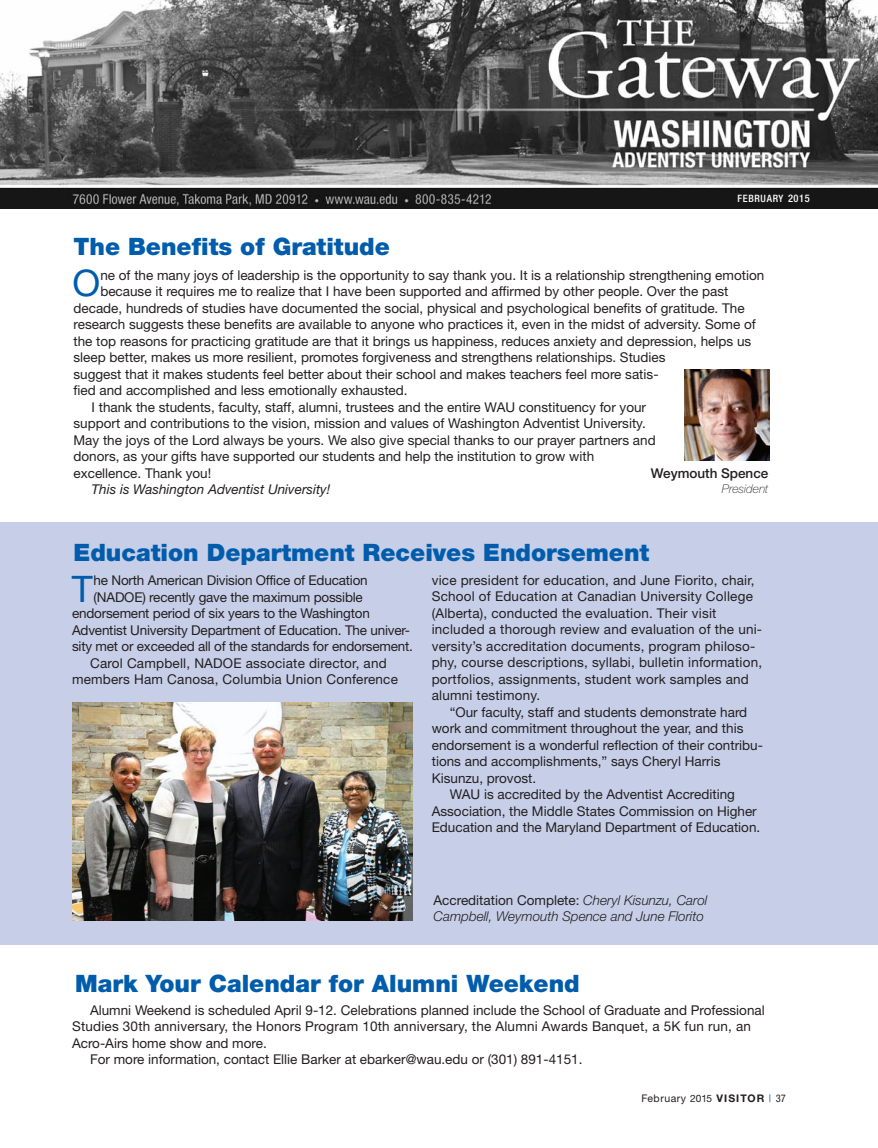
<style>
.page{position:relative;width:878px;height:1148px;background:#fff}
.page>*{position:absolute;margin:0;border:0;box-sizing:border-box;transform-origin:0 0}
.t1{font:36.6px "Helvetica Neue";color:#015dac}
.t2{font:900 24px "Helvetica Neue";color:#015dac}
.t3{font:13.5px/16.5px "Helvetica Neue";color:#231f20}
.t4{font:italic 300 13.5px/16.5px "Helvetica Neue";color:#231f20}
.t5{font:italic 13.5px "Helvetica Neue";color:#231f20}
.t6{font:500 13.5px "Helvetica Neue";color:#231f20}
.t7{font:italic 100 12px "Helvetica Neue";color:#231f20}
.t8{font:10.5px "Helvetica Neue";letter-spacing:.05em;color:#231f20}
.t9{font:500 condensed 10.2px "Helvetica Neue";letter-spacing:.065em;color:#fff}
.s1{font-size:10.5px}
.s2{font-weight:400;font-style:normal}
.s3{font-size:10.2px}
.s4{font-weight:700}
.s5{font-stretch:condensed;color:#015dac}
.s6{font-stretch:condensed}
</style>
<div class="page">
<div style="left:0;top:523px;width:878px;height:421px;background:#c7cfe8"></div>
<img style="left:0;top:0;width:878px;height:209px">
<img style="left:72px;top:702px;width:340px;height:218px">
<img style="left:684px;top:369px;width:85px;height:91px">
<h2 class="t2" style="left:74px;top:238px;width:318px">The Benefits of Gratitude</h2>
<p class="t9" style="left:737px;top:195px;width:74px">FEBRUARY <span class="s1">2015</span></p>
<h1 class="t1" style="left:73px;top:270px;width:29px">O</h1>
<p class="t3" style="left:100px;top:268px;width:665px">ne of the many joys of leadership is the opportunity to say thank you. It is a relationship strengthening emotion</p>
<p class="t3" style="left:100px;top:285px;width:629px">because it requires me to realize that I have been supported and affirmed by other people. Over the past</p>
<p class="t3" style="left:74px;top:301px;width:672px">decade, hundreds of studies have documented the social, physical and psychological benefits of gratitude. The</p>
<p class="t3" style="left:74px;top:318px;width:683px">research suggests these benefits are available to anyone who practices it, even in the midst of adversity. Some of</p>
<p class="t3" style="left:74px;top:334px;width:679px">the top reasons for practicing gratitude are that it brings us happiness, reduces anxiety and depression, helps us</p>
<p class="t3" style="left:74px;top:351px;width:593px">sleep better, makes us more resilient, promotes forgiveness and strengthens relationships. Studies</p>
<p class="t3" style="left:74px;top:367px;width:586px">suggest that it makes students feel better about their school and makes teachers feel more satis-</p>
<p class="t3" style="left:74px;top:384px;width:335px">fied and accomplished and less emotionally exhausted.</p>
<p class="t3" style="left:91px;top:400px;width:556px">I thank the students, faculty, staff, alumni, trustees and the entire WAU constituency for your</p>
<p class="t3" style="left:74px;top:416px;width:573px">support and contributions to the vision, mission and values of Washington Adventist University.</p>
<p class="t3" style="left:74px;top:433px;width:583px">May the joys of the Lord always be yours. We also give special thanks to our prayer partners and</p>
<p class="t3" style="left:74px;top:449px;width:522px">donors, as your gifts have supported our students and help the institution to grow with</p>
<p class="t3" style="left:74px;top:466px;width:139px">excellence. Thank you!</p>
<p class="t5" style="left:91px;top:485px;width:240px">This is Washington Adventist University!</p>
<p class="t6" style="left:650px;top:468px;width:119px">Weymouth Spence</p>
<p class="t7" style="left:722px;top:484px;width:48px">President</p>
<h2 class="t2" style="left:74px;top:544px;width:577px">Education Department Receives Endorsement</h2>
<h1 class="t1" style="left:72px;top:575px;width:23px">T</h1>
<p class="t3" style="left:94px;top:573px;width:275px">he North American Division Office of Education</p>
<p class="t3" style="left:94px;top:590px;width:271px">(NADOE) recently gave the maximum possible</p>
<p class="t3" style="left:72px;top:606px;width:299px">endorsement period of six years to the Washington</p>
<p class="t3" style="left:72px;top:623px;width:339px">Adventist University Department of Education. The univer-</p>
<p class="t3" style="left:72px;top:639px;width:342px">sity met or exceeded all of the standards for endorsement.</p>
<p class="t3" style="left:90px;top:656px;width:298px">Carol Campbell, NADOE associate director, and</p>
<p class="t3" style="left:72px;top:672px;width:327px">members Ham Canosa, Columbia Union Conference</p>
<p class="t3" style="left:432px;top:573px;width:332px">vice president for education, and June Fiorito, chair, School of Education at Canadian University College (Alberta), conducted the evaluation. Their visit included a thorough review and evaluation of the uni&shy;versity’s accreditation documents, program philoso&shy;phy, course descriptions, syllabi, bulletin information, portfolios, assignments, student work samples and alumni testimony.</p>
<p class="t3" style="left:449px;top:705px;width:299px">“Our faculty, staff and students demonstrate hard</p>
<p class="t3" style="left:432px;top:721px;width:313px">work and commitment throughout the year, and this</p>
<p class="t3" style="left:432px;top:738px;width:332px">endorsement is a wonderful reflection of their contribu-</p>
<p class="t3" style="left:432px;top:754px;width:290px">tions and accomplishments,” says Cheryl Harris</p>
<p class="t3" style="left:432px;top:771px;width:106px">Kisunzu, provost.</p>
<p class="t3" style="left:449px;top:787px;width:287px">WAU is accredited by the Adventist Accrediting</p>
<p class="t3" style="left:432px;top:804px;width:326px">Association, the Middle States Commission on Higher</p>
<p class="t3" style="left:432px;top:820px;width:330px">Education and the Maryland Department of Education.</p>
<p class="t4" style="left:433px;top:892px;width:275px"><span class="s2">Accreditation Complete:</span> Cheryl Kisunzu, Carol<br>Campbell, Weymouth Spence and June Florito</p>
<h2 class="t2" style="left:75px;top:974px;width:506px">Mark Your Calendar for Alumni Weekend</h2>
<p class="t3" style="left:90px;top:1002px;width:676px">Alumni Weekend is scheduled April 9-12. Celebrations planned include the School of Graduate and Professional</p>
<p class="t3" style="left:72px;top:1019px;width:680px">Studies 30th anniversary, the Honors Program 10th anniversary, the Alumni Awards Banquet, a 5K fun run, an</p>
<p class="t3" style="left:72px;top:1035px;width:196px">Acro-Airs home show and more.</p>
<p class="t3" style="left:90px;top:1052px;width:494px">For more information, contact Ellie Barker at ebarker@wau.edu or (301) 891-4151.</p>
<p class="t8" style="left:641px;top:1094px;width:146px">February <span class="s3">2015</span> <span class="s4">VISITOR</span> <span class="s5">|</span> <span class="s6">37</span></p>
</div>
